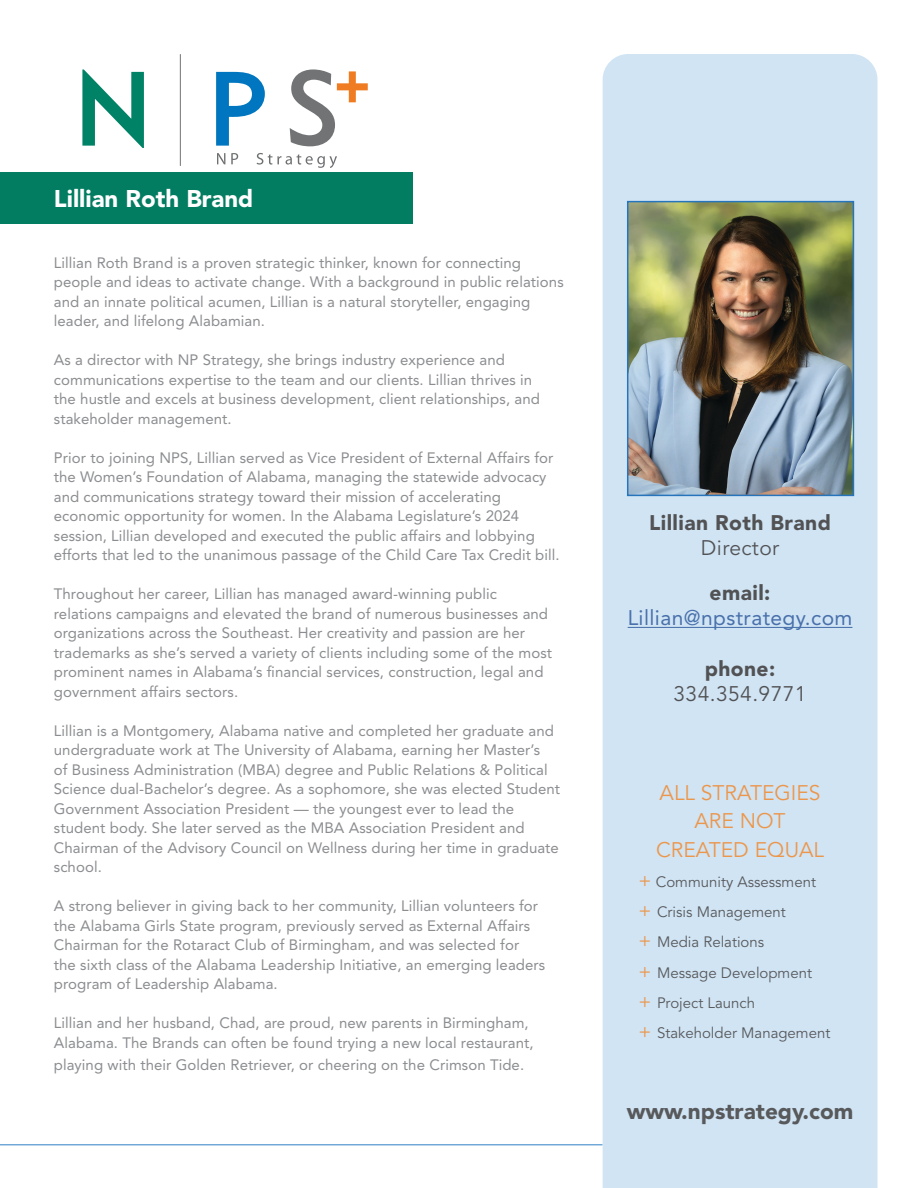
<style>
.page{position:relative;width:918px;height:1188px;background:#fff}
.page>*{position:absolute;margin:0;border:0;box-sizing:border-box;transform-origin:0 0}
.t1{font:900 24px "Avenir LT Std";color:#fff}
.t2{font:900 22.5px "Avenir LT Std";color:#58595b}
.t3{font:21px "Avenir LT Std";color:#ec964b}
.t4{font:900 21px "Avenir LT Std";letter-spacing:.02em;color:#525254}
.t5{font:21px "Avenir LT Std";letter-spacing:.02em;color:#4970ab}
.t6{font:21px "Avenir LT Std";letter-spacing:.02em;color:#525254}
.t7{font:15px/19.5px "Avenir LT Std";letter-spacing:.005em;color:#8b8d90}
.t8{font:15px "Avenir LT Std";color:#58595b}
.s1{font-size:19.5px;color:#ec964b}
</style>
<div class="page">
<div style="left:603px;top:54px;width:275px;height:1134px;background:#d0e4f4"></div>
<img style="left:630px;top:204px;width:221px;height:289px">
<div style="left:627px;top:201px;width:227px;height:295px;border:2px solid #2674bb"></div>
<hr style="left:628px;top:627px;width:224px;height:1px;background:#4970ab">
<hr style="left:0;top:1144px;width:603px;height:1px;background:#4590cd">
<div style="left:0;top:173px;width:413px;height:51px;background:#027d61"></div>
<svg style="left:82px;top:69px;width:62px;height:79px"></svg>
<hr style="left:180px;top:54px;width:1px;height:112px;background:#717375">
<svg style="left:216px;top:72px;width:49px;height:74px"></svg>
<svg style="left:290px;top:69px;width:45px;height:77px"></svg>
<svg style="left:349px;top:71px;width:7px;height:31px"></svg>
<div style="left:337px;top:83px;width:31px;height:7px;background:#ef7c22;border:2px solid #ef7c22"></div>
<svg style="left:217px;top:153px;width:8px;height:11px"></svg>
<svg style="left:231px;top:153px;width:7px;height:11px"></svg>
<svg style="left:257px;top:153px;width:80px;height:15px"></svg>
<p class="t1" style="left:54px;top:184px;width:201px">Lillian Roth Brand</p>
<p class="t7" style="left:54px;top:253px;width:511px">Lillian Roth Brand is a proven strategic thinker, known for connecting people and ideas to activate change. With a background in public relations and an innate political acumen, Lillian is a natural storyteller, engaging leader, and lifelong Alabamian.</p>
<p class="t7" style="left:54px;top:350px;width:488px">As a director with NP Strategy, she brings industry experience and communications expertise to the team and our clients. Lillian thrives in the hustle and excels at business development, client relationships, and stakeholder management.</p>
<p class="t7" style="left:54px;top:448px;width:507px">Prior to joining NPS, Lillian served as Vice President of External Affairs for the Women’s Foundation of Alabama, managing the statewide advocacy and communications strategy toward their mission of accelerating economic opportunity for women. In the Alabama Legislature’s 2024 session, Lillian developed and executed the public affairs and lobbying efforts that led to the unanimous passage of the Child Care Tax Credit bill.</p>
<p class="t7" style="left:54px;top:584px;width:500px">Throughout her career, Lillian has managed award-winning public relations campaigns and elevated the brand of numerous businesses and organizations across the Southeast. Her creativity and passion are her trademarks as she’s served a variety of clients including some of the most prominent names in Alabama’s financial services, construction, legal and government affairs sectors.</p>
<p class="t7" style="left:54px;top:721px;width:508px">Lillian is a Montgomery, Alabama native and completed her graduate and undergraduate work at The University of Alabama, earning her Master’s<br>of Business Administration (MBA) degree and Public Relations &amp; Political Science dual-Bachelor’s degree. As a sophomore, she was elected Student Government Association President — the youngest ever to lead the student body. She later served as the MBA Association President and Chairman of the Advisory Council on Wellness during her time in graduate school.</p>
<p class="t7" style="left:54px;top:896px;width:493px">A strong believer in giving back to her community, Lillian volunteers for the Alabama Girls State program, previously served as External Affairs Chairman for the Rotaract Club of Birmingham, and was selected for<br>the sixth class of the Alabama Leadership Initiative, an emerging leaders program of Leadership Alabama.</p>
<p class="t7" style="left:54px;top:1013px;width:481px">Lillian and her husband, Chad, are proud, new parents in Birmingham,<br>Alabama. The Brands can often be found trying a new local restaurant,</p>
<p class="t7" style="left:54px;top:1055px;width:472px">playing with their Golden Retriever, or cheering on the Crimson Tide.</p>
<p class="t4" style="left:649px;top:510px;width:183px">Lillian Roth Brand</p>
<p class="t6" style="left:701px;top:536px;width:80px">Director</p>
<p class="t4" style="left:710px;top:580px;width:62px">email:</p>
<p class="t5" style="left:628px;top:606px;width:226px">Lillian@npstrategy.com</p>
<p class="t4" style="left:705px;top:656px;width:72px">phone:</p>
<p class="t6" style="left:674px;top:682px;width:135px">334.354.9771</p>
<p class="t3" style="left:660px;top:781px;width:162px">ALL STRATEGIES</p>
<p class="t3" style="left:695px;top:809px;width:93px">ARE NOT</p>
<p class="t3" style="left:656px;top:838px;width:169px">CREATED EQUAL</p>
<p class="t8" style="left:639px;top:873px;width:179px"><span class="s1">+</span> Community Assessment</p>
<p class="t8" style="left:639px;top:903px;width:149px"><span class="s1">+</span> Crisis Management</p>
<p class="t8" style="left:639px;top:934px;width:127px"><span class="s1">+</span> Media Relations</p>
<p class="t8" style="left:639px;top:964px;width:175px"><span class="s1">+</span> Message Development</p>
<p class="t8" style="left:639px;top:994px;width:118px"><span class="s1">+</span> Project Launch</p>
<p class="t8" style="left:639px;top:1024px;width:193px"><span class="s1">+</span> Stakeholder Management</p>
<p class="t2" style="left:627px;top:1097px;width:228px">www.npstrategy.com</p>
</div>
